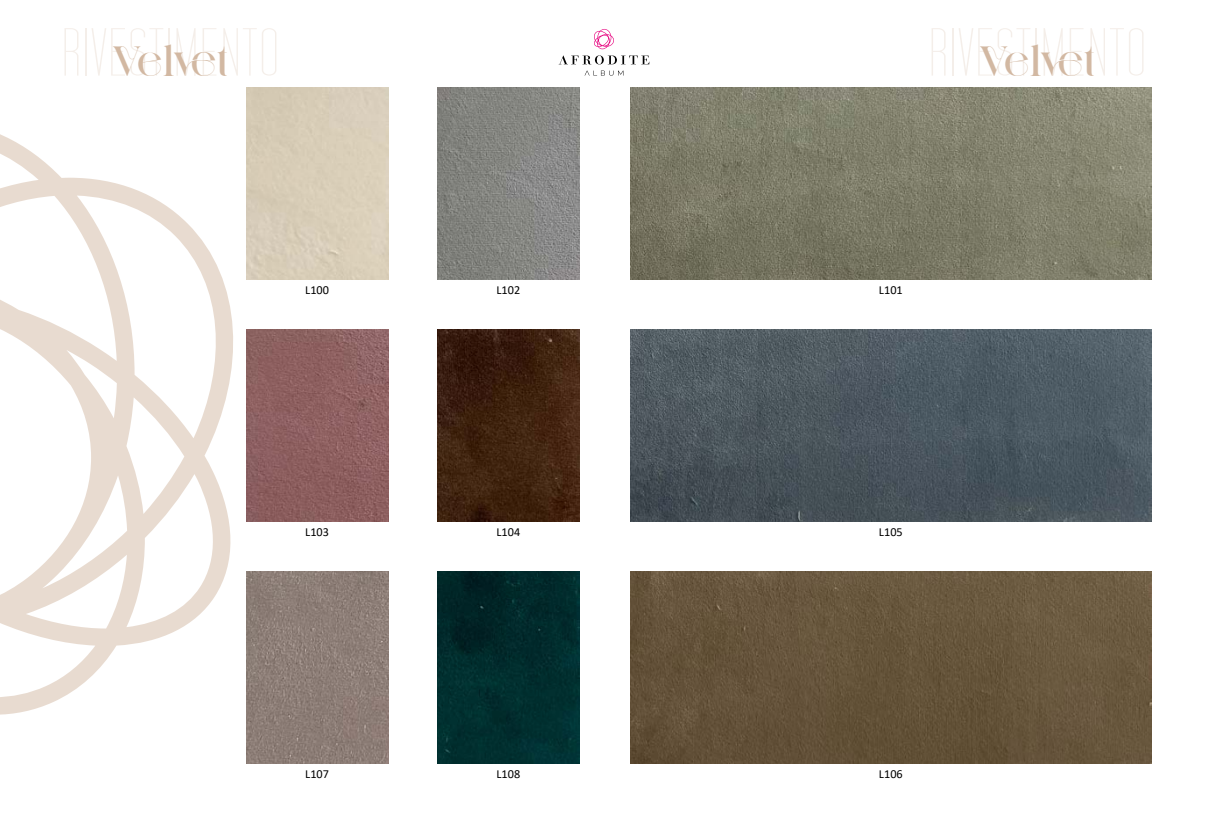
<style>
.page{position:relative;width:1208px;height:819px;background:#fff}
.page>*{position:absolute;margin:0;border:0;box-sizing:border-box;transform-origin:0 0}
.t1{font:68.77px "Tall Films Expanded";color:#d2b8a2}
.t2{font:34.91px "against";letter-spacing:-.04em;color:#d2b8a2}
.t3{font:12.25px "Calibri";color:#000}
</style>
<div class="page">
<svg style="left:559px;top:55px;width:90px;height:9px"></svg>
<svg style="left:594px;top:29px;width:20px;height:20px"></svg>
<svg style="left:585px;top:71px;width:38px;height:5px"></svg>
<img style="left:437px;top:87px;width:142px;height:192px">
<img style="left:630px;top:571px;width:521px;height:192px">
<img style="left:630px;top:329px;width:521px;height:192px">
<img style="left:630px;top:87px;width:521px;height:192px">
<img style="left:437px;top:571px;width:142px;height:192px">
<img style="left:246px;top:571px;width:142px;height:192px">
<img style="left:437px;top:329px;width:142px;height:192px">
<img style="left:246px;top:329px;width:142px;height:192px">
<svg style="left:0;top:134px;width:233px;height:580px"></svg>
<h1 class="t1" style="left:61px;top:21px;width:220px">RIVESTIMENTO</h1>
<h2 class="t2" style="left:113px;top:37px;width:117px">Velvet</h2>
<p class="t3" style="left:305px;top:281px;width:25px">L100</p>
<p class="t3" style="left:496px;top:281px;width:25px">L102</p>
<p class="t3" style="left:305px;top:523px;width:25px">L103</p>
<p class="t3" style="left:496px;top:523px;width:25px">L104</p>
<p class="t3" style="left:305px;top:765px;width:25px">L107</p>
<p class="t3" style="left:496px;top:765px;width:25px">L108</p>
<h1 class="t1" style="left:928px;top:21px;width:220px">RIVESTIMENTO</h1>
<h2 class="t2" style="left:980px;top:37px;width:117px">Velvet</h2>
<p class="t3" style="left:879px;top:281px;width:25px">L101</p>
<p class="t3" style="left:879px;top:523px;width:25px">L105</p>
<p class="t3" style="left:879px;top:765px;width:25px">L106</p>
</div>
